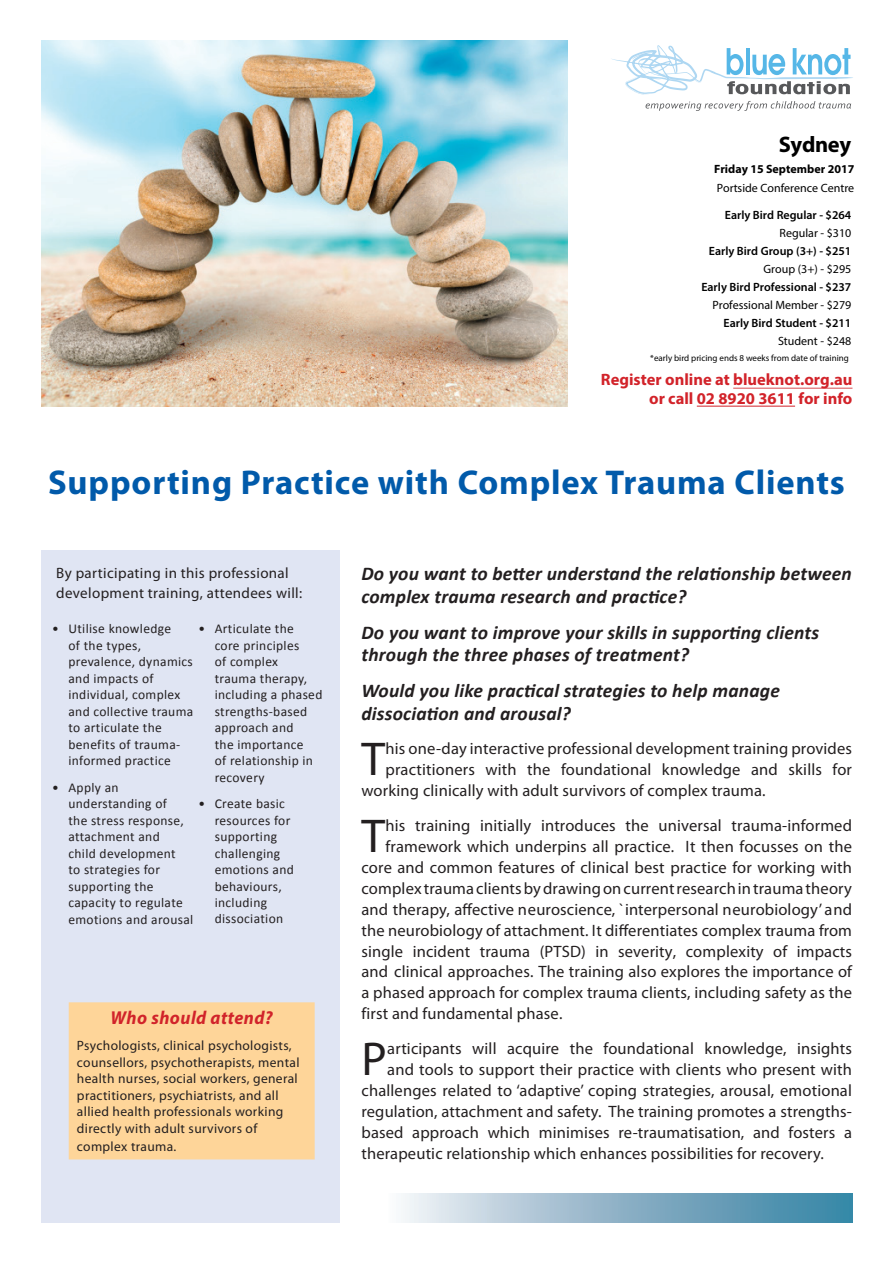
<style>
.page{position:relative;width:893px;height:1263px;background:#fff}
.page>*{position:absolute;margin:0;border:0;box-sizing:border-box;transform-origin:0 0}
.t1{font:47.7px "Myriad Pro";color:#231f20}
.t2{font:700 34.5px "Myriad Pro";letter-spacing:.025em;color:#015aaa}
.t3{font:700 22.5px "Myriad Pro";letter-spacing:-.015em;color:#000}
.t4{font:italic 700 19.5px/22.5px "Calibri";letter-spacing:.01em;color:#231f20}
.t5{font:italic 700 18.75px "Myriad Pro";letter-spacing:.025em;color:#d1232a;scale:.96 1}
.t6{font:16.5px "Myriad Pro";letter-spacing:.01em;color:#231f20}
.t7{font:700 16.5px/18.8px "Myriad Pro";color:#d2232a;text-align:right}
.t8{font:15px/19.5px "Myriad Pro";letter-spacing:.025em;color:#231f20}
.t9{font:13.5px/16.5px "Calibri";letter-spacing:.025em;color:#231f20}
.t10{font:13.5px/16.5px "Myriad Pro";letter-spacing:.025em;color:#231f20}
.t11{font:600 12px "Myriad Pro";color:#000}
.t12{font:12px "Myriad Pro";color:#000}
.t13{font:700 12px "Myriad Pro";color:#000}
.t14{font:9px "Myriad Pro";color:#000}
</style>
<div class="page">
<div style="left:42px;top:549px;width:298px;height:673px;background:#e0e5f3"></div>
<img style="left:41px;top:41px;width:526px;height:366px">
<div style="left:388px;top:1194px;width:464px;height:28px;background:linear-gradient(to right,#f3f0f5,#307ea0)"></div>
<svg style="left:646px;top:101px;width:205px;height:10px"></svg>
<svg style="left:611px;top:45px;width:242px;height:49px"></svg>
<div style="left:69px;top:1003px;width:245px;height:156px;background:#fed599"></div>
<div style="left:69px;top:1002px;width:246px;height:157px;border:2px solid #fed599"></div>
<hr style="left:697px;top:406px;width:98px;height:1px;background:#d2232a">
<hr style="left:733px;top:388px;width:119px;height:1px;background:#d2232a">
<h3 class="t3" style="left:779px;top:129px;width:74px">Sydney</h3>
<p class="t13" style="left:714px;top:161px;width:142px">Friday 15 September 2017</p>
<p class="t12" style="left:717px;top:181px;width:139px">Portside Conference Centre</p>
<p class="t11" style="left:725px;top:208px;width:128px">Early Bird Regular - $264</p>
<p class="t12" style="left:780px;top:226px;width:73px">Regular - $310</p>
<p class="t11" style="left:709px;top:244px;width:144px">Early Bird Group (3+) - $251</p>
<p class="t12" style="left:764px;top:262px;width:89px">Group (3+) - $295</p>
<p class="t11" style="left:701px;top:280px;width:151px">Early Bird Professional - $237</p>
<p class="t12" style="left:712px;top:298px;width:140px">Professional Member - $279</p>
<p class="t11" style="left:723px;top:315px;width:129px">Early Bird Student - $211</p>
<p class="t12" style="left:778px;top:334px;width:75px">Student - $248</p>
<p class="t14" style="left:650px;top:352px;width:200px">*early bird pricing ends 8 weeks from date of training</p>
<p class="t7" style="left:601px;top:370px;width:253px">Register online at blueknot.org.au or call 02 8920 3611 for info</p>
<h2 class="t2" style="left:48px;top:459px;width:798px">Supporting Practice with Complex Trauma Clients</h2>
<p class="t8" style="left:56px;top:563px;width:248px">By participating in this professional development training, attendees will:</p>
<p class="t9" style="left:215px;top:621px;width:109px;text-indent:-16px">• Articulate the<br>core principles<br>of complex trauma therapy, including a phased strengths-based approach and<br>the importance<br>of relationship in recovery</p>
<p class="t9" style="left:215px;top:795px;width:81px;text-indent:-16px">• Create basic resources for supporting challenging emotions and behaviours, including dissociation</p>
<p class="t9" style="left:68px;top:621px;width:126px;text-indent:-16px">• Utilise knowledge<br>of the types, prevalence, dynamics and impacts of individual, complex and collective trauma to articulate the benefits of trauma&shy;informed practice</p>
<p class="t9" style="left:68px;top:779px;width:126px;text-indent:-16px">• Apply an understanding of<br>the stress response, attachment and<br>child development<br>to strategies for supporting the capacity to regulate emotions and arousal</p>
<p class="t5" style="left:111px;top:1005px;width:170px">Who should attend?</p>
<p class="t10" style="left:77px;top:1037px;width:224px">Psychologists, clinical psychologists, counsellors, psychotherapists, mental health nurses, social workers, general practitioners, psychiatrists, and all allied health professionals working directly with adult survivors of</p>
<p class="t10" style="left:77px;top:1138px;width:101px">complex trauma.</p>
<p class="t4" style="left:361px;top:562px;width:492px">Do you want to better understand the relationship between complex trauma research and practice?</p>
<p class="t4" style="left:361px;top:621px;width:459px">Do you want to improve your skills in supporting clients through the three phases of treatment?</p>
<p class="t4" style="left:361px;top:679px;width:420px">Would you like practical strategies to help manage dissociation and arousal?</p>
<h1 class="t1" style="left:361px;top:730px;width:25px">T</h1>
<p class="t6" style="left:386px;top:738px;width:468px">his one-day interactive professional development training provides</p>
<p class="t6" style="left:386px;top:759px;width:468px">practitioners with the foundational knowledge and skills for</p>
<p class="t6" style="left:361px;top:780px;width:406px">working clinically with adult survivors of complex trauma.</p>
<h1 class="t1" style="left:361px;top:806px;width:25px">T</h1>
<p class="t6" style="left:386px;top:815px;width:468px">his training initially introduces the universal trauma-informed</p>
<p class="t6" style="left:386px;top:836px;width:468px">framework which underpins all practice. It then focusses on the</p>
<p class="t6" style="left:361px;top:857px;width:492px">core and common features of clinical best practice for working with</p>
<p class="t6" style="left:361px;top:878px;width:492px">complex trauma clients by drawing on current research in trauma theory</p>
<p class="t6" style="left:361px;top:899px;width:492px">and therapy, affective neuroscience, `interpersonal neurobiology’ and</p>
<p class="t6" style="left:361px;top:920px;width:492px">the neurobiology of attachment. It differentiates complex trauma from</p>
<p class="t6" style="left:361px;top:941px;width:492px">single incident trauma (PTSD) in severity, complexity of impacts</p>
<p class="t6" style="left:361px;top:961px;width:492px">and clinical approaches. The training also explores the importance of</p>
<p class="t6" style="left:361px;top:982px;width:492px">a phased approach for complex trauma clients, including safety as the</p>
<p class="t6" style="left:361px;top:1003px;width:202px">first and fundamental phase.</p>
<h1 class="t1" style="left:361px;top:1030px;width:27px">P</h1>
<p class="t6" style="left:387px;top:1038px;width:466px">articipants will acquire the foundational knowledge, insights</p>
<p class="t6" style="left:387px;top:1059px;width:466px">and tools to support their practice with clients who present with</p>
<p class="t6" style="left:361px;top:1080px;width:492px">challenges related to ‘adaptive’ coping strategies, arousal, emotional</p>
<p class="t6" style="left:361px;top:1101px;width:492px">regulation, attachment and safety. The training promotes a strengths-</p>
<p class="t6" style="left:361px;top:1122px;width:492px">based approach which minimises re-traumatisation, and fosters a</p>
<p class="t6" style="left:361px;top:1143px;width:464px">therapeutic relationship which enhances possibilities for recovery.</p>
</div>
